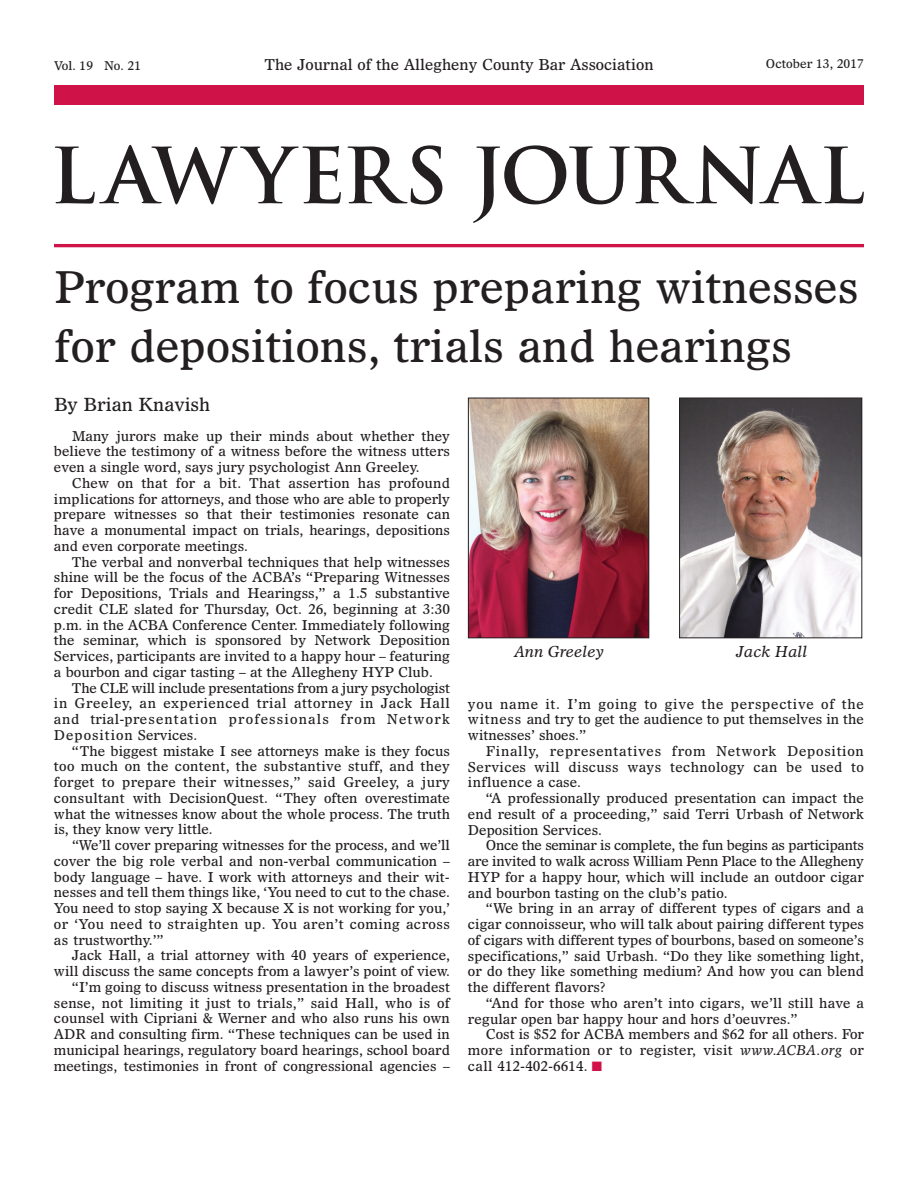
<style>
.page{position:relative;width:918px;height:1188px;background:#fff}
.page>*{position:absolute;margin:0;border:0;box-sizing:border-box;transform-origin:0 0}
.t1{font:43.5px/58.8px "Dutch 811 BT Roman D";color:#231f20}
.t2{font:18px "Dutch 811 BT Roman D";color:#231f20}
.t3{font:15px "Dutch 811 BT Roman D";color:#231f20}
.t4{font:15px "Dutch 811 BT Italic D";color:#231f20}
.t5{font:13.5px/15.8px "Dutch 811 BT Roman D";color:#231f20;text-align:justify}
.t6{font:12px "Dutch 811 BT Roman D";color:#231f20}
.s1{font-family:"Dutch 811 BT Italic D"}
.s2{color:#d11048}
</style>
<div class="page">
<div style="left:54px;top:86px;width:810px;height:19px;background:#cf1349"></div>
<hr style="left:54px;top:244px;width:810px;height:3px;background:#cf1349">
<svg style="left:55px;top:145px;width:286px;height:59px"></svg>
<svg style="left:348px;top:145px;width:94px;height:59px"></svg>
<svg style="left:473px;top:145px;width:391px;height:78px"></svg>
<img style="left:470px;top:400px;width:177px;height:236px">
<div style="left:468px;top:398px;width:181px;height:240px;border:1px solid #231f20"></div>
<img style="left:681px;top:400px;width:179px;height:236px">
<div style="left:679px;top:398px;width:183px;height:240px;border:1px solid #231f20"></div>
<p class="t6" style="left:54px;top:61px;width:89px">Vol. 19 No. 21</p>
<p class="t3" style="left:264px;top:59px;width:391px">The Journal of the Allegheny County Bar Association</p>
<p class="t6" style="left:766px;top:59px;width:100px">October 13, 2017</p>
<h1 class="t1" style="left:54px;top:261px;width:806px">Program to focus preparing witnesses for depositions, trials and hearings</h1>
<h2 class="t2" style="left:54px;top:398px;width:158px">By Brian Knavish</h2>
<p class="t5" style="left:54px;top:429px;width:397px;text-indent:18px">Many jurors make up their minds about whether they believe the testimony of a witness before the witness utters even a single word, says jury psychologist Ann Greeley.</p>
<p class="t5" style="left:54px;top:476px;width:398px;text-indent:18px">Chew on that for a bit. That assertion has profound implications for attorneys, and those who are able to properly prepare witnesses so that their testimonies resonate can have a monumental impact on trials, hearings, depositions and even corporate meetings.</p>
<p class="t5" style="left:54px;top:555px;width:398px;text-indent:18px">The verbal and nonverbal techniques that help witnesses shine will be the focus of the ACBA’s “Preparing Witnesses for Depositions, Trials and Hearingss,” a 1.5 substantive credit CLE slated for Thursday, Oct. 26, beginning at 3:30 p.m. in the ACBA Conference Center. Immediately following the seminar, which is sponsored by Network Deposition Services, participants are invited to a happy hour – featuring a bourbon and cigar tasting – at the Allegheny HYP Club.</p>
<p class="t5" style="left:54px;top:681px;width:398px;text-indent:18px">The CLE will include presentations from a jury psychologist in Greeley, an experienced trial attorney in Jack Hall and trial-presentation professionals from Network Deposition Services.</p>
<p class="t5" style="left:54px;top:744px;width:398px;text-indent:18px">“The biggest mistake I see attorneys make is they focus too much on the content, the substantive stuff, and they forget to prepare their witnesses,” said Greeley, a jury consultant with DecisionQuest. “They often overestimate what the witnesses know about the whole process. The truth is, they know very little.</p>
<p class="t5" style="left:54px;top:838px;width:398px;text-indent:18px">“We’ll cover preparing witnesses for the process, and we’ll cover the big role verbal and non-verbal communication – body language – have. I work with attorneys and their wit&shy;nesses and tell them things like, ‘You need to cut to the chase.<br>You need to stop saying X because X is not working for you,’ or ‘You need to straighten up. You aren’t coming across as trustworthy.’”</p>
<p class="t5" style="left:54px;top:949px;width:398px;text-align:right">Jack Hall, a trial attorney with 40 years of experience, will discuss the same concepts from a lawyer’s point of view. “I’m going to discuss witness presentation in the broadest sense, not limiting it just to trials,” said Hall, who is of counsel with Cipriani &amp; Werner and who also runs his own ADR and consulting firm. “These techniques can be used in municipal hearings, regulatory board hearings, school board meetings, testimonies in front of congressional agencies –</p>
<p class="t4" style="left:515px;top:646px;width:91px">Ann Greeley</p>
<p class="t4" style="left:736px;top:646px;width:73px">Jack Hall</p>
<p class="t5" style="left:468px;top:697px;width:398px">you name it. I’m going to give the perspective of the witness and try to get the audience to put themselves in the witnesses’ shoes.”</p>
<p class="t5" style="left:468px;top:744px;width:398px;text-indent:18px">Finally, representatives from Network Deposition Services will discuss ways technology can be used to influence a case.</p>
<p class="t5" style="left:468px;top:791px;width:398px;text-indent:18px">“A professionally produced presentation can impact the end result of a proceeding,” said Terri Urbash of Network Deposition Services.</p>
<p class="t5" style="left:468px;top:839px;width:398px;text-indent:18px">Once the seminar is complete, the fun begins as participants are invited to walk across William Penn Place to the Allegheny HYP for a happy hour, which will include an outdoor cigar and bourbon tasting on the club’s patio.</p>
<p class="t5" style="left:468px;top:902px;width:398px;text-indent:18px">“We bring in an array of different types of cigars and a cigar connoisseur, who will talk about pairing different types of cigars with different types of bourbons, based on someone’s specifications,” said Urbash. “Do they like something light, or do they like something medium? And how you can blend the different flavors?</p>
<p class="t5" style="left:468px;top:996px;width:397px;text-indent:18px">“And for those who aren’t into cigars, we’ll still have a regular open bar happy hour and hors d’oeuvres.”</p>
<p class="t5" style="left:468px;top:1028px;width:397px;text-indent:18px">Cost is $52 for ACBA members and $62 for all others. For more information or to register, visit <span class="s1">www.ACBA.org</span> or call 412-402-6614. <span class="s2">■</span></p>
</div>
